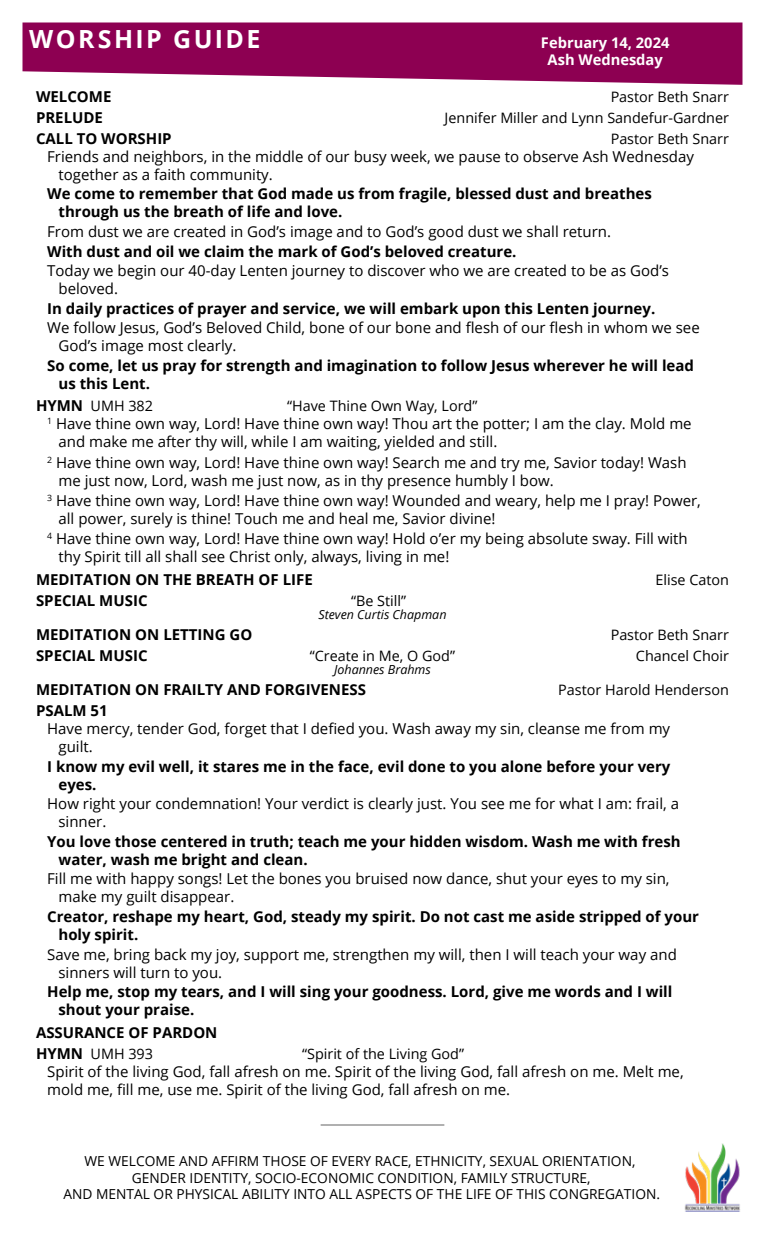
<style>
.page{position:relative;width:765px;height:1260px;background:#fff}
.page>*{position:absolute;margin:0;border:0;box-sizing:border-box;transform-origin:0 0}
.t1{font:700 25px "Open Sans";letter-spacing:.095em;color:#fff}
.t2{font:15px/18px "Open Sans";color:#000}
.t3{font:700 15px/18px "Open Sans";color:#000}
.t4{font:700 14.75px/17.6px "Open Sans";color:#fff;text-align:center}
.t5{font:14.38px "Open Sans";color:#000}
.t6{font:13.75px/16.5px "Open Sans";color:#000;text-align:center}
.t7{font:italic 12.5px "Open Sans";color:#000}
.s1{font-weight:700;font-size:15px}
</style>
<div class="page">
<svg style="left:22px;top:22px;width:720px;height:63px;background:#9a1e66"></svg>
<img style="left:684px;top:1144px;width:56px;height:67px">
<hr style="left:321px;top:1124px;width:123px;height:2px;background:#000">
<h1 class="t1" style="left:29px;top:22px;width:233px">WORSHIP GUIDE</h1>
<p class="t4" style="left:541px;top:33px;width:130px">February 14, 2024<br>Ash Wednesday</p>
<p class="t3" style="left:36px;top:87px;width:77px">WELCOME</p>
<p class="t5" style="left:611px;top:87px;width:120px">Pastor Beth Snarr</p>
<p class="t3" style="left:36px;top:108px;width:69px">PRELUDE</p>
<p class="t5" style="left:445px;top:108px;width:286px">Jennifer Miller and Lynn Sandefur-Gardner</p>
<p class="t3" style="left:36px;top:129px;width:137px">CALL TO WORSHIP</p>
<p class="t5" style="left:611px;top:129px;width:120px">Pastor Beth Snarr</p>
<p class="t2" style="left:58px;top:147px;width:637px;text-indent:-11px">Friends and neighbors, in the middle of our busy week, we pause to observe Ash Wednesday together as a faith community.</p>
<p class="t3" style="left:58px;top:185px;width:595px;text-indent:-11px">We come to remember that God made us from fragile, blessed dust and breathes through us the breath of life and love.</p>
<p class="t2" style="left:47px;top:222px;width:565px">From dust we are created in God’s image and to God’s good dust we shall return.</p>
<p class="t3" style="left:47px;top:242px;width:471px">With dust and oil we claim the mark of God’s beloved creature.</p>
<p class="t2" style="left:58px;top:261px;width:612px;text-indent:-11px">Today we begin our 40-day Lenten journey to discover who we are created to be as God’s beloved.</p>
<p class="t3" style="left:47px;top:299px;width:610px">In daily practices of prayer and service, we will embark upon this Lenten journey.</p>
<p class="t2" style="left:58px;top:318px;width:643px;text-indent:-11px">We follow Jesus, God’s Beloved Child, bone of our bone and flesh of our flesh in whom we see<br>God’s image most clearly.</p>
<p class="t3" style="left:58px;top:356px;width:637px;text-indent:-11px">So come, let us pray for strength and imagination to follow Jesus wherever he will lead us this Lent.</p>
<p class="t5" style="left:36px;top:396px;width:119px"><span class="s1">HYMN</span> UMH 382</p>
<p class="t5" style="left:287px;top:396px;width:192px">“Have Thine Own Way, Lord”</p>
<p class="t2" style="left:59px;top:414px;width:635px;text-indent:-11px"><sup>1</sup> Have thine own way, Lord! Have thine own way! Thou art the potter; I am the clay. Mold me and make me after thy will, while I am waiting, yielded and still.</p>
<p class="t2" style="left:59px;top:453px;width:630px;text-indent:-11px"><sup>2</sup> Have thine own way, Lord! Have thine own way! Search me and try me, Savior today! Wash me just now, Lord, wash me just now, as in thy presence humbly I bow.</p>
<p class="t2" style="left:59px;top:491px;width:644px;text-indent:-11px"><sup>3</sup> Have thine own way, Lord! Have thine own way! Wounded and weary, help me I pray! Power, all power, surely is thine! Touch me and heal me, Savior divine!</p>
<p class="t2" style="left:59px;top:529px;width:631px;text-indent:-11px"><sup>4</sup> Have thine own way, Lord! Have thine own way! Hold o’er my being absolute sway. Fill with thy Spirit till all shall see Christ only, always, living in me!</p>
<p class="t3" style="left:36px;top:570px;width:278px">MEDITATION ON THE BREATH OF LIFE</p>
<p class="t5" style="left:655px;top:570px;width:75px">Elise Caton</p>
<p class="t3" style="left:36px;top:591px;width:113px">SPECIAL MUSIC</p>
<p class="t5" style="left:351px;top:591px;width:57px">“Be Still”</p>
<p class="t7" style="left:318px;top:606px;width:130px">Steven Curtis Chapman</p>
<p class="t3" style="left:36px;top:625px;width:218px">MEDITATION ON LETTING GO</p>
<p class="t5" style="left:611px;top:625px;width:120px">Pastor Beth Snarr</p>
<p class="t3" style="left:36px;top:646px;width:113px">SPECIAL MUSIC</p>
<p class="t5" style="left:310px;top:646px;width:147px">“Create in Me, O God”</p>
<p class="t5" style="left:636px;top:646px;width:95px">Chancel Choir</p>
<p class="t7" style="left:334px;top:661px;width:98px">Johannes Brahms</p>
<p class="t3" style="left:36px;top:680px;width:331px">MEDITATION ON FRAILTY AND FORGIVENESS</p>
<p class="t5" style="left:558px;top:680px;width:172px">Pastor Harold Henderson</p>
<p class="t3" style="left:36px;top:701px;width:73px">PSALM 51</p>
<p class="t2" style="left:58px;top:719px;width:613px;text-indent:-11px">Have mercy, tender God, forget that I defied you. Wash away my sin, cleanse me from my guilt.</p>
<p class="t3" style="left:58px;top:757px;width:614px;text-indent:-11px">I know my evil well, it stares me in the face, evil done to you alone before your very eyes.</p>
<p class="t2" style="left:58px;top:794px;width:622px;text-indent:-11px">How right your condemnation! Your verdict is clearly just. You see me for what I am: frail, a sinner.</p>
<p class="t3" style="left:58px;top:832px;width:624px;text-indent:-11px">You love those centered in truth; teach me your hidden wisdom. Wash me with fresh water, wash me bright and clean.</p>
<p class="t2" style="left:58px;top:870px;width:613px;text-indent:-11px">Fill me with happy songs! Let the bones you bruised now dance, shut your eyes to my sin, make my guilt disappear.</p>
<p class="t3" style="left:58px;top:907px;width:642px;text-indent:-11px">Creator, reshape my heart, God, steady my spirit. Do not cast me aside stripped of your holy spirit.</p>
<p class="t2" style="left:58px;top:945px;width:620px;text-indent:-11px">Save me, bring back my joy, support me, strengthen my will, then I will teach your way and sinners will turn to you.</p>
<p class="t3" style="left:58px;top:982px;width:615px;text-indent:-11px">Help me, stop my tears, and I will sing your goodness. Lord, give me words and I will shout your praise.</p>
<p class="t3" style="left:36px;top:1023px;width:183px">ASSURANCE OF PARDON</p>
<p class="t5" style="left:36px;top:1043px;width:119px"><span class="s1">HYMN</span> UMH 393</p>
<p class="t5" style="left:302px;top:1043px;width:164px">“Spirit of the Living God”</p>
<p class="t2" style="left:47px;top:1062px;width:638px">Spirit of the living God, fall afresh on me. Spirit of the living God, fall afresh on me. Melt me, mold me, fill me, use me. Spirit of the living God, fall afresh on me.</p>
<p class="t6" style="left:64px;top:1153px;width:598px">WE WELCOME AND AFFIRM THOSE OF EVERY RACE, ETHNICITY, SEXUAL ORIENTATION,<br>GENDER IDENTITY, SOCIO-ECONOMIC CONDITION, FAMILY STRUCTURE,<br>AND MENTAL OR PHYSICAL ABILITY INTO ALL ASPECTS OF THE LIFE OF THIS CONGREGATION.</p>
</div>
